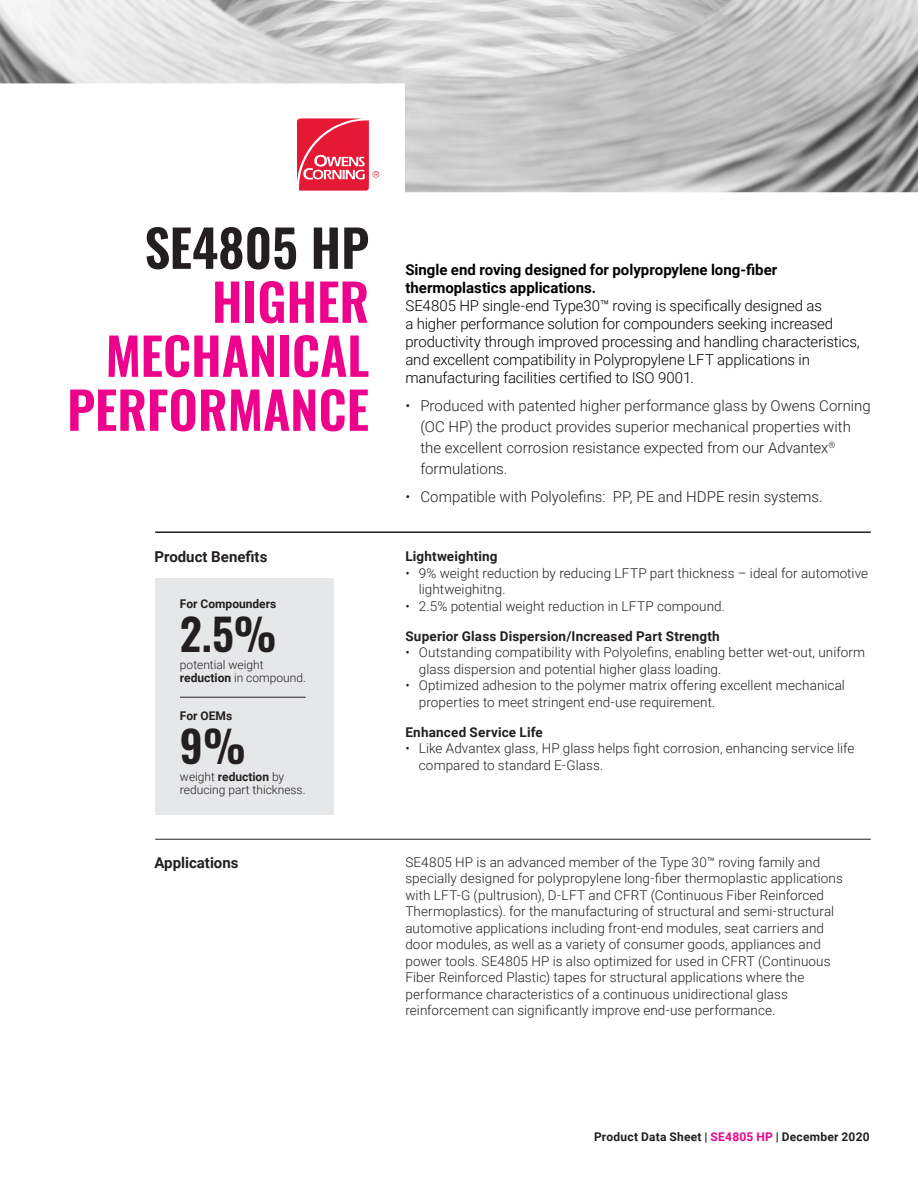
<style>
.page{position:relative;width:918px;height:1188px;background:#fff}
.page>*{position:absolute;margin:0;border:0;box-sizing:border-box;transform-origin:0 0}
.Primary_Header{font:51px/54px "Oswald";color:#ed028c;text-align:right}
.Primary_Header-2{font:51px "Oswald";color:#231f20}
.Product__titles{font:43.5px "Oswald";color:#231f20}
.Intro{font:300 15px/18px "Roboto";letter-spacing:-.01em;color:#000}
.t1{font:300 15px/21px "Roboto";color:#231f20}
.Intro-2{font:700 15px/18px "Roboto";color:#000}
.Product__titles-2{font:700 15px "Roboto";color:#231f20}
.Intro-3{font:300 13.5px/16.5px "Roboto";letter-spacing:.005em;color:#231f20}
.Product__body{font:700 13.5px "Roboto";letter-spacing:.015em;color:#231f20}
.Product__titles-3{font:300 12px/13.5px "Roboto";color:#231f20}
.Bullets__small{font:700 12px "Roboto";letter-spacing:.02em;color:#231f20}
.Product__titles-4{font:700 12px "Roboto";color:#231f20}
.s1{font-weight:700}
.s2{color:#ed028c}
</style>
<div class="page">
<img style="left:0;top:0;width:918px;height:192px">
<hr style="left:155px;top:531px;width:716px;height:2px;background:#231f20">
<hr style="left:155px;top:839px;width:716px;height:1px;background:#231f20">
<svg style="left:297px;top:118px;width:82px;height:72px"></svg>
<div style="left:155px;top:578px;width:179px;height:237px;background:#e6e7e9"></div>
<hr style="left:180px;top:697px;width:126px;height:1px;background:#231f20">
<p class="Primary_Header-2" style="left:145px;top:203px;width:226px">SE4805 HP</p>
<p class="Primary_Header" style="left:106px;top:270px;width:265px">HIGHER<br>MECHANICAL</p>
<p class="Primary_Header" style="left:67px;top:378px;width:303px">PERFORMANCE</p>
<p class="Product__titles-2" style="left:154px;top:546px;width:114px">Product Benefits</p>
<p class="Product__titles-4" style="left:180px;top:595px;width:98px">For Compounders</p>
<p class="Product__titles" style="left:180px;top:596px;width:98px">2.5%</p>
<p class="Product__titles-3" style="left:180px;top:657px;width:127px">potential weight <span class="s1">reduction</span> in compound.</p>
<p class="Product__titles-4" style="left:180px;top:707px;width:54px">For OEMs</p>
<p class="Product__titles" style="left:180px;top:708px;width:67px">9%</p>
<p class="Product__titles-3" style="left:180px;top:769px;width:127px">weight <span class="s1">reduction</span> by reducing part thickness.</p>
<p class="Product__titles-2" style="left:154px;top:852px;width:86px">Applications</p>
<p class="Intro-2" style="left:405px;top:260px;width:373px">Single end roving designed for polypropylene long-fiber thermoplastics applications.</p>
<p class="Intro" style="left:405px;top:296px;width:456px">SE4805 HP single-end Type30™ roving is specifically designed as<br>a higher performance solution for compounders seeking increased productivity through improved processing and handling characteristics, and excellent compatibility in Polypropylene LFT applications in manufacturing facilities certified to ISO 9001.</p>
<p class="t1" style="left:420px;top:395px;width:452px;text-indent:-15px">• Produced with patented higher performance glass by Owens Corning (OC HP) the product provides superior mechanical properties with the excellent corrosion resistance expected from our Advantex<sup>® </sup>formulations.</p>
<p class="t1" style="left:405px;top:485px;width:419px">• Compatible with Polyolefins: PP, PE and HDPE resin systems.</p>
<p class="Product__body" style="left:405px;top:547px;width:94px">Lightweighting</p>
<p class="Intro-3" style="left:419px;top:564px;width:451px;text-indent:-14px">• 9% weight reduction by reducing LFTP part thickness – ideal for automotive lightweighitng.</p>
<p class="Intro-3" style="left:405px;top:597px;width:321px">• 2.5% potential weight reduction in LFTP compound.</p>
<p class="Product__body" style="left:405px;top:627px;width:316px">Superior Glass Dispersion/Increased Part Strength</p>
<p class="Intro-3" style="left:419px;top:644px;width:448px;text-indent:-14px">• Outstanding compatibility with Polyolefins, enabling better wet-out, uniform glass dispersion and potential higher glass loading.</p>
<p class="Intro-3" style="left:419px;top:677px;width:428px;text-indent:-14px">• Optimized adhesion to the polymer matrix offering excellent mechanical properties to meet stringent end-use requirement.</p>
<p class="Product__body" style="left:405px;top:723px;width:139px">Enhanced Service Life</p>
<p class="Intro-3" style="left:419px;top:740px;width:437px;text-indent:-14px">• Like Advantex glass, HP glass helps fight corrosion, enhancing service life compared to standard E-Glass.</p>
<p class="Intro-3" style="left:405px;top:853px;width:439px">SE4805 HP is an advanced member of the Type 30™ roving family and specially designed for polypropylene long-fiber thermoplastic applications with LFT-G (pultrusion), D-LFT and CFRT (Continuous Fiber Reinforced Thermoplastics). for the manufacturing of structural and semi-structural automotive applications including front-end modules, seat carriers and door modules, as well as a variety of consumer goods, appliances and power tools. SE4805 HP is also optimized for used in CFRT (Continuous Fiber Reinforced Plastic) tapes for structural applications where the performance characteristics of a continuous unidirectional glass reinforcement can significantly improve end-use performance.</p>
<p class="Bullets__small" style="left:594px;top:1128px;width:277px">Product Data Sheet | <span class="s2">SE4805 HP</span> | December 2020</p>
</div>
